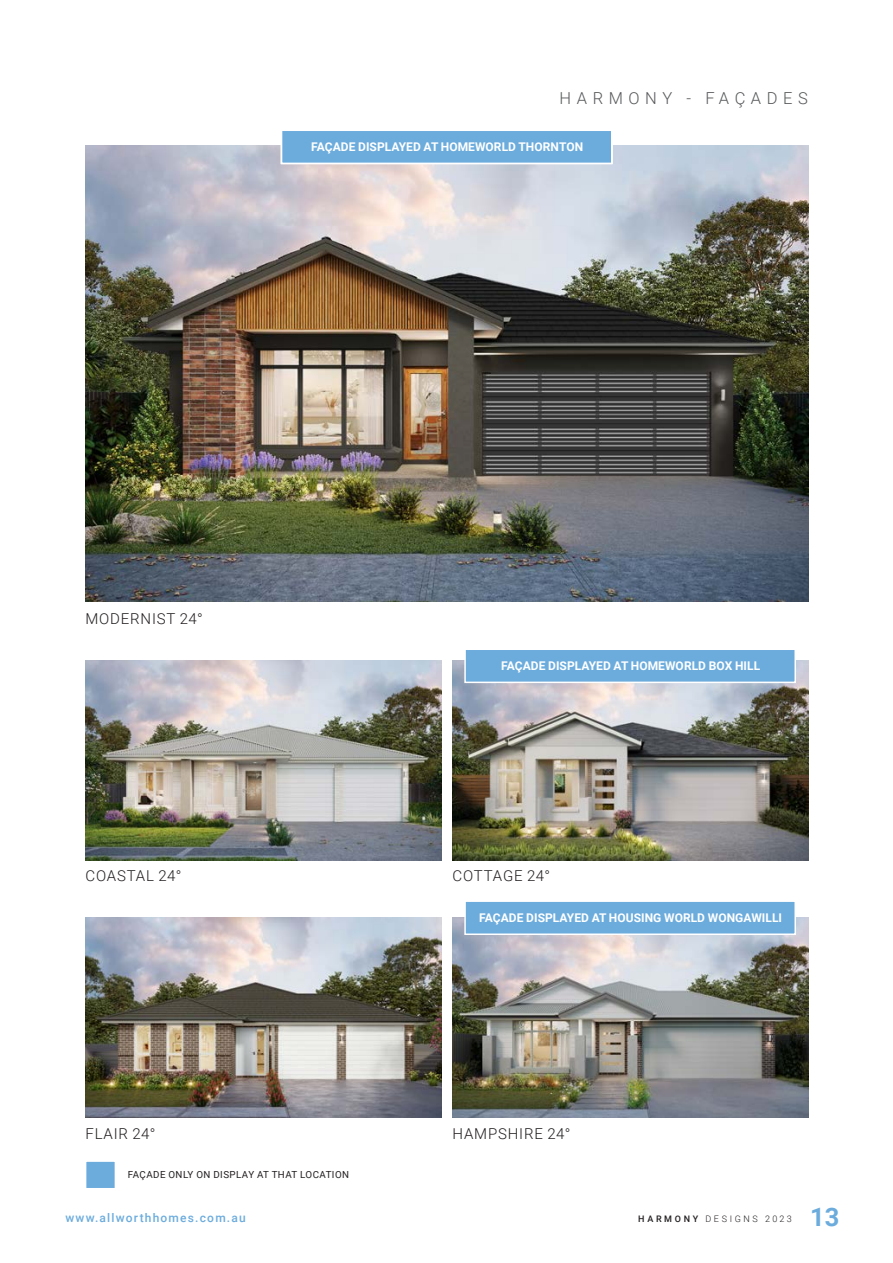
<style>
.page{position:relative;width:893px;height:1263px;background:#fff}
.page>*{position:absolute;margin:0;border:0;box-sizing:border-box;transform-origin:0 0}
.t1{font:700 25.5px "Roboto";color:#6cacdd}
.t2{font:300 16.5px "Roboto";letter-spacing:.335em;color:#57585a}
.t3{font:300 15px "Roboto";letter-spacing:.055em;color:#231f20}
.t4{font:700 12px "Roboto";letter-spacing:.005em;color:#fff}
.t5{font:500 12px "Roboto";letter-spacing:.1em;color:#6cacdd}
.t6{font:9.75px "Roboto";letter-spacing:.045em;color:#231f20}
.t7{font:300 9px "Roboto";letter-spacing:.295em;color:#231f20}
.s1{font-weight:500}
</style>
<div class="page">
<div style="left:85px;top:1160px;width:31px;height:29px;background:#6cacdd;border:2px solid #fff"></div>
<img style="left:452px;top:660px;width:356px;height:200px">
<img style="left:85px;top:145px;width:723px;height:456px">
<img style="left:85px;top:918px;width:356px;height:199px">
<img style="left:452px;top:918px;width:356px;height:199px">
<img style="left:85px;top:660px;width:356px;height:200px">
<div style="left:281px;top:130px;width:331px;height:34px;background:#6cacdd;border:2px solid #fff"></div>
<div style="left:464px;top:900px;width:332px;height:35px;background:#6cacdd;border:2px solid #fff"></div>
<div style="left:464px;top:648px;width:332px;height:35px;background:#6cacdd;border:2px solid #fff"></div>
<p class="t2" style="left:559px;top:86px;width:250px">HARMONY - FAÇADES</p>
<p class="t4" style="left:304px;top:138px;width:287px">FAÇADE DISPLAYED AT HOMEWORLD WARNERVALE</p>
<p class="t4" style="left:311px;top:138px;width:273px">FAÇADE DISPLAYED AT HOMEWORLD THORNTON</p>
<p class="t3" style="left:85px;top:608px;width:119px">MODERNIST 24°</p>
<p class="t3" style="left:85px;top:865px;width:98px">COASTAL 24°</p>
<p class="t4" style="left:501px;top:657px;width:260px">FAÇADE DISPLAYED AT HOMEWORLD BOX HILL</p>
<p class="t3" style="left:452px;top:865px;width:99px">COTTAGE 24°</p>
<p class="t4" style="left:479px;top:909px;width:304px">FAÇADE DISPLAYED AT HOUSING WORLD WONGAWILLI</p>
<p class="t3" style="left:85px;top:1123px;width:72px">FLAIR 24°</p>
<p class="t3" style="left:452px;top:1123px;width:119px">HAMPSHIRE 24°</p>
<p class="t6" style="left:128px;top:1168px;width:223px">FAÇADE ONLY ON DISPLAY AT THAT LOCATION</p>
<p class="t5" style="left:65px;top:1209px;width:182px">www.allworthhomes.com.au</p>
<p class="t7" style="left:638px;top:1212px;width:155px"><span class="s1">HARMONY</span> DESIGNS 2023</p>
<h1 class="t1" style="left:810px;top:1199px;width:31px">13</h1>
</div>
